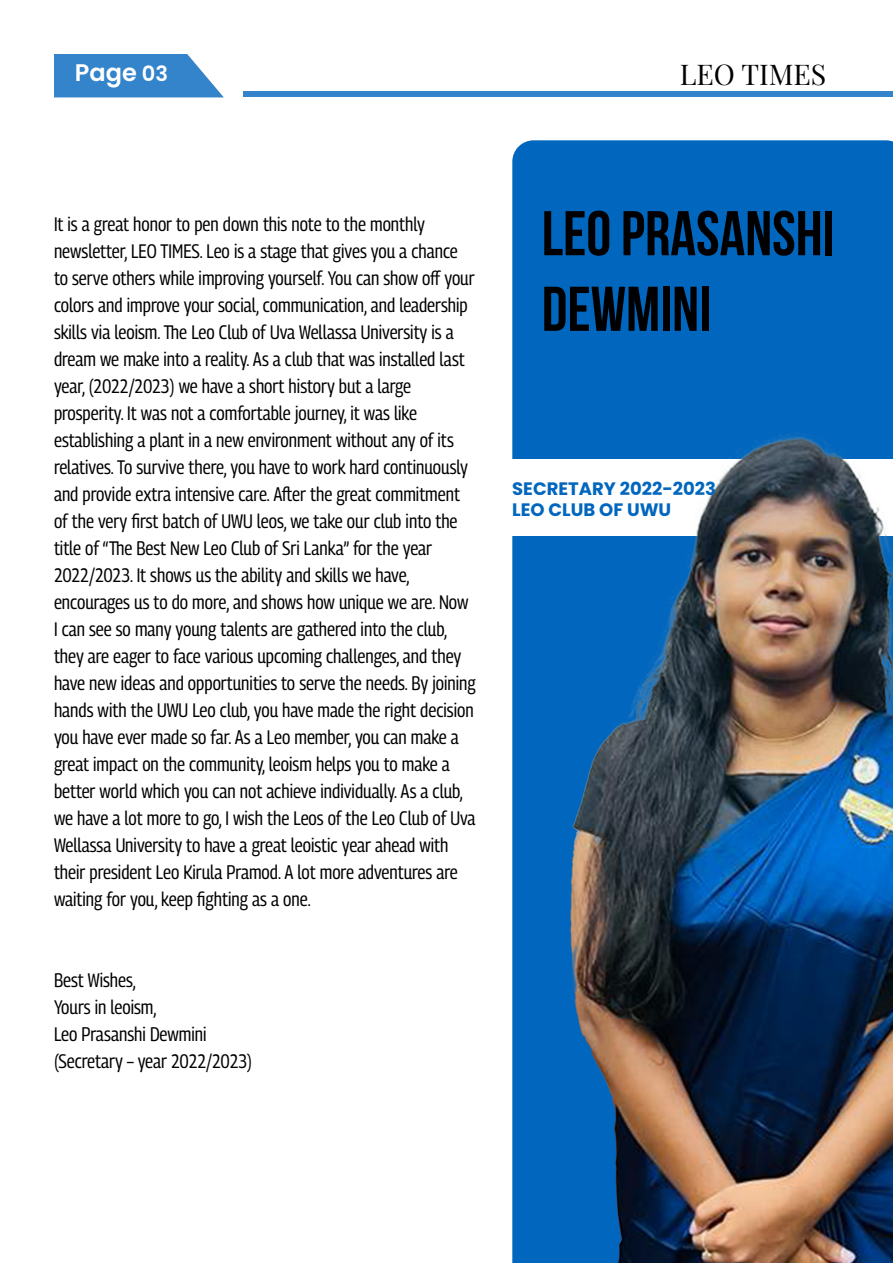
<style>
.page{position:relative;width:893px;height:1263px;background:#fff}
.page>*{position:absolute;margin:0;border:0;box-sizing:border-box;transform-origin:0 0}
.t1{font:700 63px/75.6px "Bebas Neue";color:#000}
.t2{font:28.5px "Playfair Display";color:#000}
.t3{font:600 24px "Poppins";color:#fff}
.t4{font:semi-condensed 19.5px/27px "Georama";color:#000}
.t5{font:700 18px "Poppins";color:#0166bd}
.s1{font-size:21px}
</style>
<div class="page">
<div style="left:512px;top:140px;width:381px;height:284px;background:#0166bd"></div>
<svg style="left:54px;top:54px;width:170px;height:43px;background:#4991cf"></svg>
<div style="left:243px;top:91px;width:649px;height:6px;background:#3384ca"></div>
<img style="left:512px;top:424px;width:381px;height:839px">
<p class="t3" style="left:75px;top:59px;width:95px">Page <span class="s1">03</span></p>
<p class="t2" style="left:680px;top:52px;width:148px">LEO TIMES</p>
<p class="t4" style="left:54px;top:210px;width:373px">It is a great honor to pen down this note to the monthly</p>
<p class="t4" style="left:54px;top:237px;width:422px">newsletter, LEO TIMES. Leo is a stage that gives you a chance to serve others while improving yourself. You can show off your colors and improve your social, communication, and leadership skills via leoism. The Leo Club of Uva Wellassa University is a dream we make into a reality. As a club that was installed last year, (2022/2023) we have a short history but a large</p>
<p class="t4" style="left:54px;top:399px;width:365px">prosperity. It was not a comfortable journey, it was like</p>
<p class="t4" style="left:54px;top:426px;width:401px">establishing a plant in a new environment without any of its</p>
<p class="t4" style="left:54px;top:453px;width:416px">relatives. To survive there, you have to work hard continuously and provide extra intensive care. After the great commitment of the very first batch of UWU leos, we take our club into the title of “The Best New Leo Club of Sri Lanka” for the year 2022/2023. It shows us the ability and skills we have,</p>
<p class="t4" style="left:54px;top:588px;width:423px">encourages us to do more, and shows how unique we are. Now I can see so many young talents are gathered into the club, they are eager to face various upcoming challenges, and they have new ideas and opportunities to serve the needs. By joining hands with the UWU Leo club, you have made the right decision you have ever made so far. As a Leo member, you can make a great impact on the community, leoism helps you to make a better world which you can not achieve individually. As a club, we have a lot more to go, I wish the Leos of the Leo Club of Uva Wellassa University to have a great leoistic year ahead with their president Leo Kirula Pramod. A lot more adventures are waiting for you, keep fighting as a one.</p>
<p class="t4" style="left:54px;top:966px;width:83px">Best Wishes,</p>
<p class="t4" style="left:54px;top:993px;width:104px">Yours in leoism,</p>
<p class="t4" style="left:54px;top:1020px;width:154px">Leo Prasanshi Dewmini</p>
<p class="t4" style="left:54px;top:1047px;width:200px">(Secretary – year 2022/2023)</p>
<p class="t1" style="left:542px;top:195px;width:294px">LEO PRASANSHI<br>DEWMINI</p>
<p class="t5" style="left:512px;top:478px;width:205px">SECRETARY 2022-2023</p>
<p class="t5" style="left:512px;top:500px;width:161px">LEO CLUB OF UWU</p>
</div>
